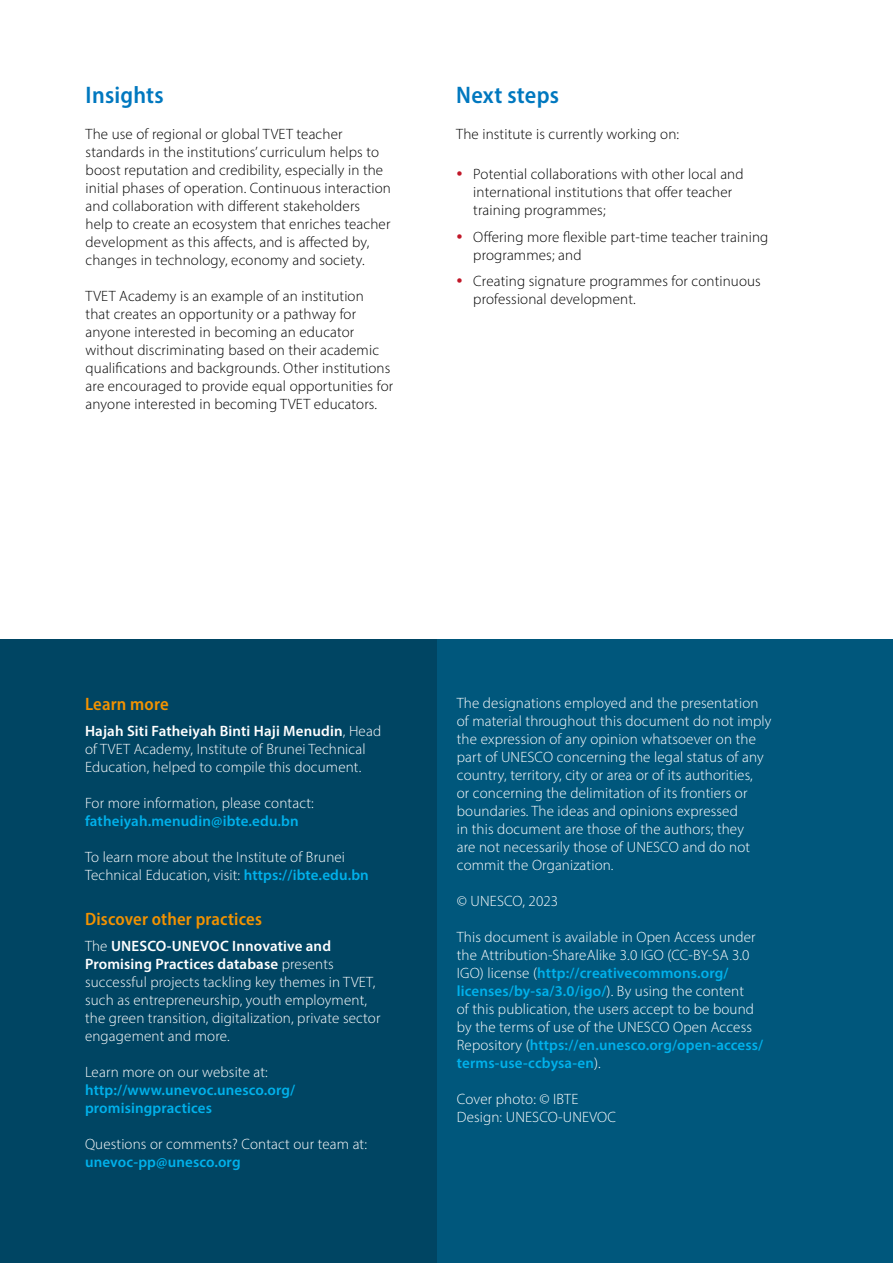
<style>
.page{position:relative;width:893px;height:1263px;background:#fff}
.page>*{position:absolute;margin:0;border:0;box-sizing:border-box;transform-origin:0 0}
.t1{font:600 semi-condensed 24px "Myriad Pro";letter-spacing:.01em;color:#0078bf}
.t2{font:600 semi-condensed 18px "Myriad Pro";letter-spacing:.01em;color:#f39200}
.t3{font:300 15px/18px "Myriad Pro";letter-spacing:.01em;color:#fff}
.t4{font:300 15px/18px "Myriad Pro";letter-spacing:.01em;color:#000}
.t5{font:600 15px/18px "Myriad Pro";letter-spacing:.01em;color:#00b1eb}
.s1{font-weight:600}
.s2{font-weight:600;color:#00b1eb}
</style>
<div class="page">
<div style="left:0;top:639px;width:437px;height:624px;background:#004563"></div>
<div style="left:437px;top:639px;width:456px;height:624px;background:#00577c"></div>
<h1 class="t1" style="left:86px;top:80px;width:80px">Insights</h1>
<p class="t4" style="left:86px;top:125px;width:307px">The use of regional or global TVET teacher standards in the institutions’ curriculum helps to boost reputation and credibility, especially in the initial phases of operation. Continuous interaction and collaboration with different stakeholders help to create an ecosystem that enriches teacher development as this affects, and is affected by, changes in technology, economy and society.</p>
<p class="t4" style="left:86px;top:287px;width:309px">TVET Academy is an example of an institution<br>that creates an opportunity or a pathway for anyone interested in becoming an educator without discriminating based on their academic qualifications and backgrounds. Other institutions are encouraged to provide equal opportunities for anyone interested in becoming TVET educators.</p>
<h1 class="t1" style="left:456px;top:80px;width:104px">Next steps</h1>
<p class="t4" style="left:456px;top:125px;width:224px">The institute is currently working on:</p>
<p class="t4" style="left:473px;top:165px;width:272px">Potential collaborations with other local and international institutions that offer teacher training programmes;</p>
<p class="t4" style="left:473px;top:228px;width:297px">Offering more flexible part-time teacher training programmes; and</p>
<p class="t4" style="left:473px;top:272px;width:289px">Creating signature programmes for continuous professional development.</p>
<p class="t2" style="left:85px;top:692px;width:85px">Learn more</p>
<p class="t3" style="left:85px;top:722px;width:298px"><span class="s1">Hajah Siti Fatheiyah Binti Haji Menudin</span>, Head of TVET Academy, Institute of Brunei Technical<br>Education, helped to compile this document.</p>
<p class="t3" style="left:85px;top:794px;width:230px">For more information, please contact:</p>
<p class="t5" style="left:85px;top:812px;width:215px">fatheiyah.menudin@ibte.edu.bn</p>
<p class="t3" style="left:85px;top:848px;width:285px">To learn more about the Institute of Brunei<br>Technical Education, visit: <span class="s2">https://ibte.edu.bn</span></p>
<p class="t2" style="left:85px;top:907px;width:178px">Discover other practices</p>
<p class="t3" style="left:85px;top:937px;width:297px">The <span class="s1">UNESCO-UNEVOC Innovative and Promising Practices database</span> presents successful projects tackling key themes in TVET, such as entrepreneurship, youth employment, the green transition, digitalization, private sector engagement and more.</p>
<p class="t3" style="left:85px;top:1063px;width:184px">Learn more on our website at:</p>
<p class="t5" style="left:85px;top:1081px;width:212px">http://www.unevoc.unesco.org/ promisingpractices</p>
<p class="t3" style="left:85px;top:1135px;width:283px">Questions or comments? Contact our team at:</p>
<p class="t5" style="left:85px;top:1153px;width:157px">unevoc-pp@unesco.org</p>
<p class="t3" style="left:457px;top:693px;width:316px">The designations employed and the presentation of material throughout this document do not imply the expression of any opinion whatsoever on the part of UNESCO concerning the legal status of any country, territory, city or area or of its authorities,<br>or concerning the delimitation of its frontiers or boundaries. The ideas and opinions expressed<br>in this document are those of the authors; they<br>are not necessarily those of UNESCO and do not commit the Organization.</p>
<p class="t3" style="left:457px;top:891px;width:103px">© UNESCO, 2023</p>
<p class="t3" style="left:457px;top:927px;width:308px">This document is available in Open Access under the Attribution-ShareAlike 3.0 IGO (CC-BY-SA 3.0<br>IGO) license (<span class="s2">http://creativecommons.org/ licenses/by-sa/3.0/igo/</span>). By using the content<br>of this publication, the users accept to be bound by the terms of use of the UNESCO Open Access Repository (<span class="s2">https://en.unesco.org/open-access/ terms-use-ccbysa-en</span>).</p>
<p class="t3" style="left:457px;top:1089px;width:161px">Cover photo: © IBTE<br>Design: UNESCO-UNEVOC</p>
</div>
